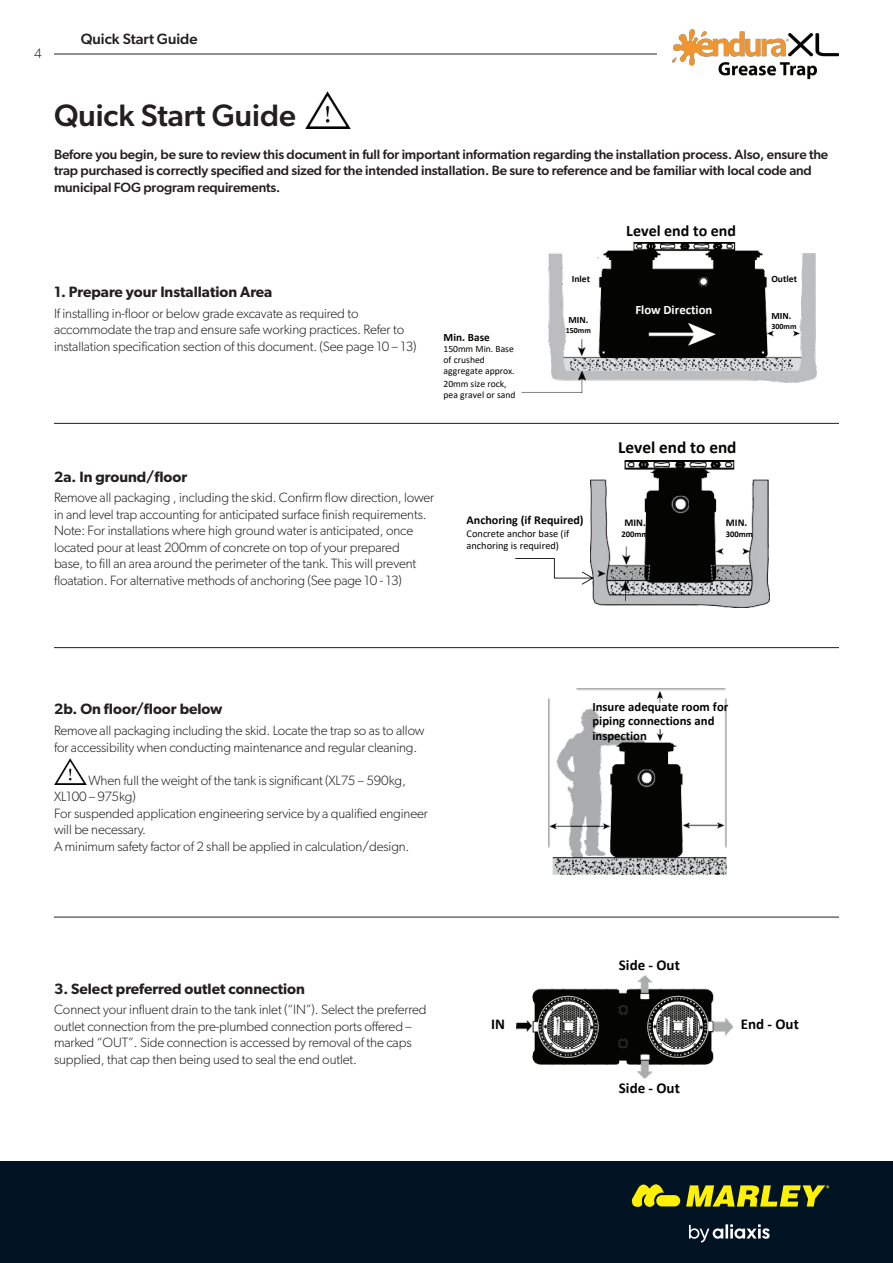
<style>
.page{position:relative;width:893px;height:1263px;background:#fff}
.page>*{position:absolute;margin:0;border:0;box-sizing:border-box;transform-origin:0 0}
.t1{font:500 31.05px "Gibson";color:#231f20}
.t2{font:700 17.25px "Calibri";color:#040503}
.t3{font:700 16.05px "Calibri";color:#040503}
.t4{font:600 15px "Gibson";color:#231f20}
.t5{font:700 15px "Calibri";color:#040503}
.t6{font:500 15px "Gibson";color:#231f20}
.t7{font:300 13.5px/16.5px "Gibson";letter-spacing:-.01em;color:#231f20}
.t8{font:500 13.5px/16.5px "Gibson";letter-spacing:-.01em;color:#231f20}
.t9{font:700 12.75px/14.5px "Calibri";color:#040503}
.t10{font:700 12.75px "Calibri";letter-spacing:-.005em;color:#fff}
.t11{font:700 12.15px "Calibri";color:#040503}
.t12{font:700 11.25px "Calibri";color:#040503}
.t13{font:10.35px/12.1px "Calibri";color:#040503}
.t14{font:700 10.35px "Calibri";letter-spacing:.005em;color:#040503}
.t15{font:9.6px/11.2px "Calibri";color:#040503}
.t16{font:700 9.6px "Calibri";letter-spacing:.005em;color:#040503}
.t17{font:700 8.7px "Calibri";letter-spacing:-.005em;color:#040503}
.t18{font:700 7.95px "Calibri";letter-spacing:-.005em;color:#040503}
</style>
<div class="page">
<div style="left:0;top:1161px;width:893px;height:102px;background:#001322"></div>
<div style="left:656px;top:1195px;width:24px;height:11px;background:#fff101;border-radius:6px"></div>
<svg style="left:631px;top:1184px;width:33px;height:23px"></svg>
<svg style="left:686px;top:1185px;width:143px;height:21px"></svg>
<svg style="left:689px;top:1224px;width:81px;height:18px"></svg>
<img style="left:673px;top:29px;width:166px;height:50px">
<hr style="left:54px;top:54px;width:603px;height:1px;background:#231f20">
<img style="left:54px;top:759px;width:32px;height:25px">
<img style="left:521px;top:243px;width:296px;height:150px">
<img style="left:591px;top:461px;width:178px;height:146px">
<svg style="left:515px;top:558px;width:78px;height:27px"></svg>
<img style="left:548px;top:699px;width:178px;height:176px">
<img style="left:576px;top:688px;width:149px;height:14px">
<img style="left:517px;top:975px;width:216px;height:103px">
<hr style="left:54px;top:423px;width:785px;height:1px;background:#231f20">
<hr style="left:54px;top:647px;width:785px;height:1px;background:#231f20">
<hr style="left:54px;top:917px;width:785px;height:1px;background:#231f20">
<img style="left:305px;top:92px;width:46px;height:37px">
<p class="t7" style="left:34px;top:45px;width:9px">4</p>
<p class="t6" style="left:81px;top:30px;width:118px">Quick Start Guide</p>
<h1 class="t1" style="left:54px;top:96px;width:243px">Quick Start Guide</h1>
<p class="t8" style="left:54px;top:146px;width:776px">Before you begin, be sure to review this document in full for important information regarding the installation process. Also, ensure the trap purchased is correctly specified and sized for the intended installation. Be sure to reference and be familiar with local code and municipal FOG program requirements.</p>
<p class="t4" style="left:54px;top:283px;width:220px">1. Prepare your Installation Area</p>
<p class="t7" style="left:54px;top:305px;width:364px">If installing in-floor or below grade excavate as required to accommodate the trap and ensure safe working practices. Refer to installation specification section of this document. (See page 10 – 13)</p>
<p class="t12" style="left:444px;top:329px;width:48px">Min. Base</p>
<p class="t15" style="left:444px;top:343px;width:73px">150mm Min. Base of crushed aggregate approx.</p>
<p class="t15" style="left:444px;top:378px;width:73px">20mm size rock, pea gravel or sand</p>
<p class="t3" style="left:626px;top:219px;width:111px">Level end to end</p>
<p class="t16" style="left:572px;top:272px;width:20px">Inlet</p>
<p class="t16" style="left:771px;top:272px;width:27px">Outlet</p>
<p class="t10" style="left:635px;top:301px;width:79px">Flow Direction</p>
<p class="t16" style="left:568px;top:313px;width:21px">MIN.</p>
<p class="t18" style="left:566px;top:324px;width:27px">150mm</p>
<p class="t16" style="left:771px;top:309px;width:21px">MIN.</p>
<p class="t18" style="left:771px;top:320px;width:27px">300mm</p>
<p class="t4" style="left:54px;top:467px;width:135px">2a. In ground/floor</p>
<p class="t7" style="left:54px;top:489px;width:382px">Remove all packaging , including the skid. Confirm flow direction, lower in and level trap accounting for anticipated surface finish requirements.<br>Note: For installations where high ground water is anticipated, once located pour at least 200mm of concrete on top of your prepared<br>base, to fill an area around the perimeter of the tank. This will prevent floatation. For alternative methods of anchoring (See page 10 - 13)</p>
<p class="t11" style="left:467px;top:512px;width:118px">Anchoring (if Required)</p>
<p class="t13" style="left:467px;top:527px;width:104px">Concrete anchor base (if anchoring is required)</p>
<p class="t2" style="left:618px;top:435px;width:120px">Level end to end</p>
<p class="t14" style="left:624px;top:515px;width:23px">MIN.</p>
<p class="t17" style="left:622px;top:527px;width:29px">200mm</p>
<p class="t14" style="left:726px;top:515px;width:23px">MIN.</p>
<p class="t17" style="left:726px;top:527px;width:29px">300mm</p>
<p class="t4" style="left:54px;top:700px;width:170px">2b. On floor/floor below</p>
<p class="t7" style="left:54px;top:722px;width:372px">Remove all packaging including the skid. Locate the trap so as to allow for accessibility when conducting maintenance and regular cleaning.</p>
<p class="t7" style="left:54px;top:771px;width:375px;text-indent:34px">When full the weight of the tank is significant (XL75 – 590kg, XL100 – 975kg)<br>For suspended application engineering service by a qualified engineer will be necessary.<br>A minimum safety factor of 2 shall be applied in calculation/design.</p>
<p class="t4" style="left:54px;top:979px;width:252px">3. Select preferred outlet connection</p>
<p class="t7" style="left:54px;top:1001px;width:374px">Connect your influent drain to the tank inlet (“IN”). Select the preferred outlet connection from the pre-plumbed connection ports offered – marked “OUT”. Side connection is accessed by removal of the caps supplied, that cap then being used to seal the end outlet.</p>
<p class="t9" style="left:592px;top:699px;width:137px">Insure adequate room for piping connections and inspection</p>
<p class="t5" style="left:619px;top:955px;width:63px">Side - Out</p>
<p class="t5" style="left:491px;top:1013px;width:15px">IN</p>
<p class="t5" style="left:741px;top:1013px;width:60px">End - Out</p>
<p class="t5" style="left:619px;top:1078px;width:63px">Side - Out</p>
</div>
